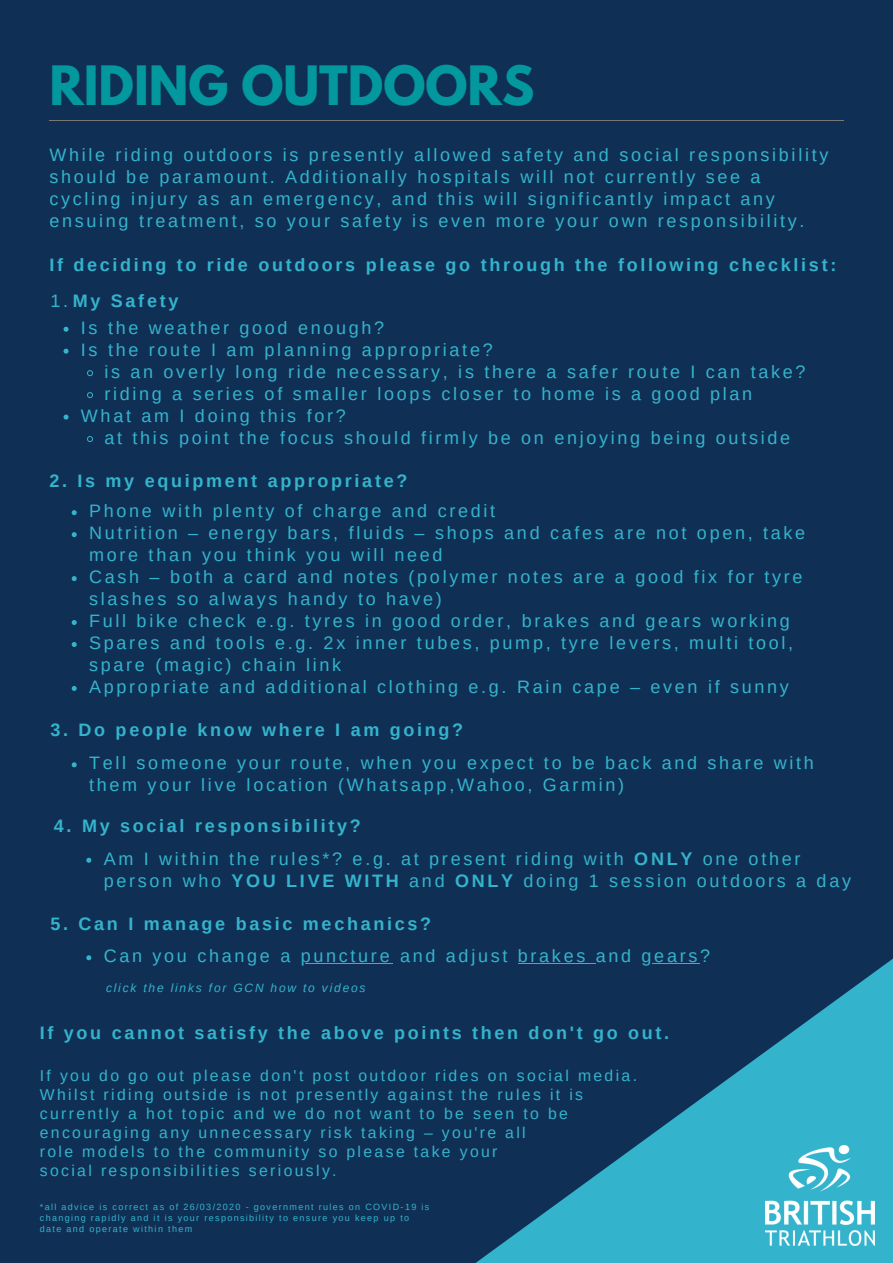
<style>
.page{position:relative;width:893px;height:1263px;background:#102f55}
.page>*{position:absolute;margin:0;border:0;box-sizing:border-box;transform-origin:0 0}
.t1{font:700 48px "League Spartan";color:#03989e}
.t2{font:18px/22px "Arimo";letter-spacing:.15em;color:#34b4cc}
.t3{font:700 18px "Arimo";letter-spacing:.15em;color:#34b4cc}
.t4{font:15.75px/19px "Arimo";letter-spacing:.15em;color:#34b4cc}
.t5{font:italic 12px "Arimo";letter-spacing:.15em;color:#34b4cc}
.t6{font:9px/10.9px "Arimo";letter-spacing:.15em;color:#34b4cc}
.s1{font-weight:400}
.s2{font-weight:700}
</style>
<div class="page">
<svg style="left:476px;top:958px;width:417px;height:305px"></svg>
<img style="left:765px;top:1146px;width:109px;height:99px">
<hr style="left:49px;top:120px;width:795px;height:1px;background:#777">
<svg style="left:64px;top:327px;width:5px;height:5px"></svg>
<svg style="left:64px;top:349px;width:5px;height:5px"></svg>
<svg style="left:87px;top:370px;width:6px;height:7px"></svg>
<svg style="left:87px;top:392px;width:6px;height:6px"></svg>
<svg style="left:64px;top:415px;width:5px;height:5px"></svg>
<svg style="left:87px;top:436px;width:6px;height:6px"></svg>
<svg style="left:72px;top:510px;width:5px;height:5px"></svg>
<svg style="left:72px;top:532px;width:5px;height:5px"></svg>
<svg style="left:72px;top:576px;width:5px;height:5px"></svg>
<svg style="left:72px;top:620px;width:5px;height:5px"></svg>
<svg style="left:72px;top:642px;width:5px;height:5px"></svg>
<svg style="left:72px;top:686px;width:5px;height:5px"></svg>
<svg style="left:72px;top:762px;width:5px;height:5px"></svg>
<svg style="left:86px;top:858px;width:5px;height:5px"></svg>
<svg style="left:86px;top:955px;width:5px;height:5px"></svg>
<hr style="left:301px;top:963px;width:91px;height:1px;background:#34b4cc">
<hr style="left:518px;top:963px;width:78px;height:1px;background:#34b4cc">
<hr style="left:641px;top:963px;width:59px;height:1px;background:#34b4cc">
<h1 class="t1" style="left:49px;top:62px;width:486px">RIDING OUTDOORS</h1>
<p class="t2" style="left:49px;top:144px;width:780px">While riding outdoors is presently allowed safety and social responsibility should be paramount. Additionally hospitals will not currently see a cycling injury as an emergency, and this will significantly impact any ensuing treatment, so your safety is even more your own responsibility.</p>
<p class="t3" style="left:49px;top:254px;width:788px">If deciding to ride outdoors please go through the following checklist:</p>
<p class="t3" style="left:51px;top:290px;width:129px"><span class="s1">1.</span>My Safety</p>
<p class="t2" style="left:81px;top:316px;width:305px">Is the weather good enough?</p>
<p class="t2" style="left:81px;top:338px;width:413px">Is the route I am planning appropriate?</p>
<p class="t2" style="left:104px;top:360px;width:702px">is an overly long ride necessary, is there a safer route I can take?</p>
<p class="t2" style="left:104px;top:382px;width:649px">riding a series of smaller loops closer to home is a good plan</p>
<p class="t2" style="left:81px;top:404px;width:266px">What am I doing this for?</p>
<p class="t2" style="left:104px;top:426px;width:687px">at this point the focus should firmly be on enjoying being outside</p>
<p class="t3" style="left:49px;top:470px;width:359px">2. Is my equipment appropriate?</p>
<p class="t2" style="left:89px;top:500px;width:717px">Phone with plenty of charge and credit<br>Nutrition – energy bars, fluids – shops and cafes are not open, take more than you think you will need<br>Cash – both a card and notes (polymer notes are a good fix for tyre slashes so always handy to have)<br>Full bike check e.g. tyres in good order, brakes and gears working Spares and tools e.g. 2x inner tubes, pump, tyre levers, multi tool, spare (magic) chain link<br>Appropriate and additional clothing e.g. Rain cape – even if sunny</p>
<p class="t3" style="left:50px;top:720px;width:414px">3. Do people know where I am going?</p>
<p class="t2" style="left:89px;top:752px;width:726px">Tell someone your route, when you expect to be back and share with them your live location (Whatsapp,Wahoo, Garmin)</p>
<p class="t2" style="left:104px;top:810px;width:698px;line-height:32.4px;text-indent:-50px"><span class="s2">4. My social responsibility?<br></span>Am I within the rules*? e.g. at present riding with <span class="s2">ONLY</span> one other</p>
<p class="t2" style="left:104px;top:869px;width:749px">person who <span class="s2">YOU LIVE WITH</span> and <span class="s2">ONLY</span> doing 1 session outdoors a day</p>
<p class="t3" style="left:50px;top:914px;width:382px">5. Can I manage basic mechanics?</p>
<p class="t2" style="left:104px;top:945px;width:608px">Can you change a puncture and adjust brakes and gears?</p>
<p class="t5" style="left:106px;top:981px;width:261px">click the links for GCN how to videos</p>
<p class="t3" style="left:40px;top:1023px;width:631px">If you cannot satisfy the above points then don't go out.</p>
<p class="t4" style="left:40px;top:1066px;width:599px">If you do go out please don't post outdoor rides on social media.<br>Whilst riding outside is not presently against the rules it is currently a hot topic and we do not want to be seen to be encouraging any unnecessary risk taking – you're all<br>role models to the community so please take your<br>social responsibilities seriously.</p>
<p class="t6" style="left:40px;top:1201px;width:391px">*all advice is correct as of 26/03/2020 - government rules on COVID-19 is changing rapidly and it is your responsibility to ensure you keep up to date and operate within them</p>
</div>
